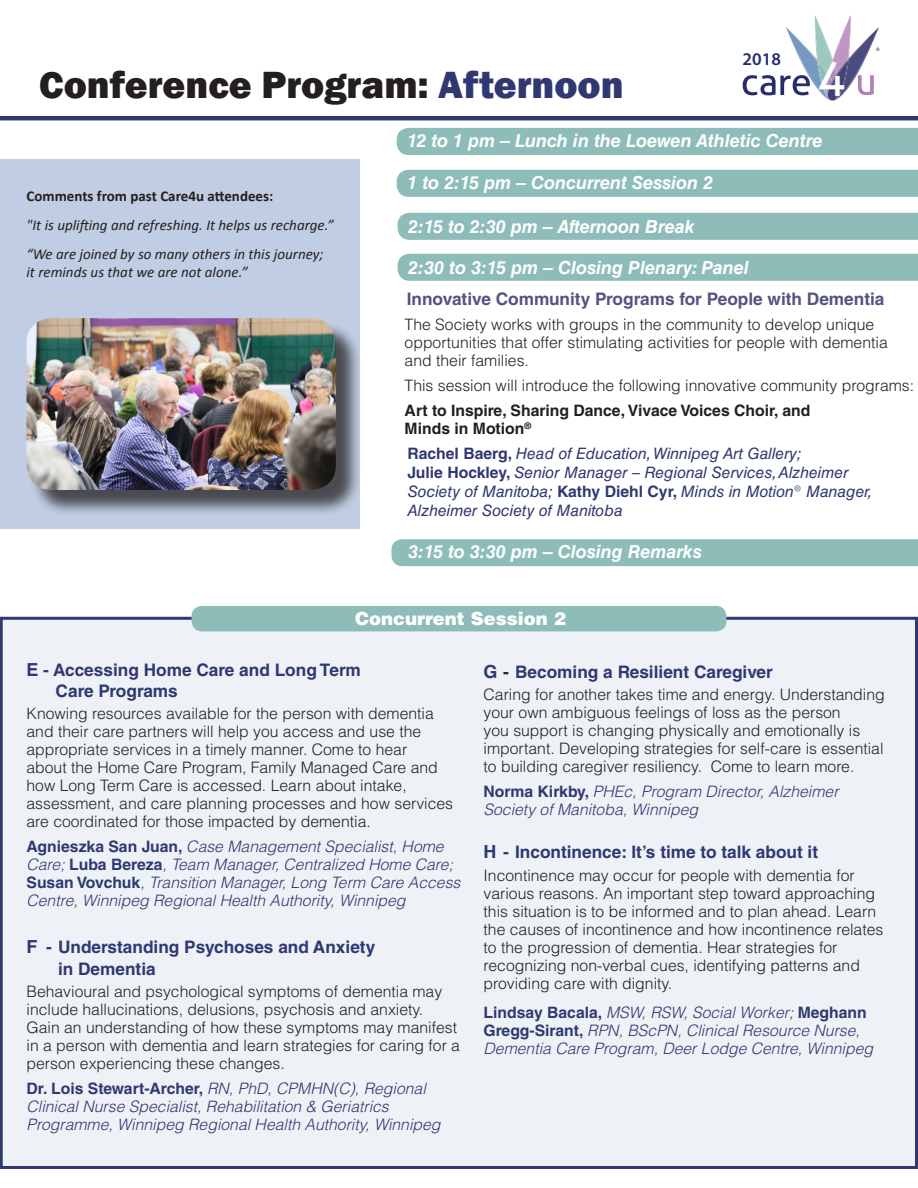
<style>
.page{position:relative;width:918px;height:1188px;background:#fff}
.page>*{position:absolute;margin:0;border:0;box-sizing:border-box;transform-origin:0 0}
.t1{font:47.4px "Aller";color:#fff}
.t2{font:800 39px "Franklin Gothic";color:#231f20}
.Time{font:italic 700 18px "Helvetica LT Std";color:#fff}
.Time-2{font:900 18px "Helvetica LT Std";color:#fff}
.t3{font:600 17.85px "Myriad Pro";color:#262d6a}
.Session_Name{font:700 17.25px/20.7px "Helvetica LT Std";color:#2f3871}
.Presenter_Name{font:700 17.25px "Helvetica LT Std";color:#535383}
.Session_Name-2{font:300 15.75px/18px "Helvetica LT Std";color:#231f20}
.Session_Name-3{font:italic 300 15.75px/18px "Helvetica LT Std";color:#2f3871}
.Presenter_Name-2{font:italic 15.75px/18.9px "Helvetica LT Std";color:#2f3871}
.copy{font:italic 300 15.75px/18px "Helvetica LT Std";color:#2f3871}
.t4{font:700 15.75px/18px "Helvetica LT Std";color:#231f20}
.copy-2{font:italic 15px/18px "Calibri";color:#231f20}
.copy-3{font:700 15px "Calibri";color:#231f20}
.t5{font:10.95px "Myriad Pro";color:#57585a;scale:.9 1}
.s1{color:#2f3871}
.s2{font-weight:700;font-style:normal}
.s3{font-size:18px}
.s4{color:#231f20}
</style>
<div class="page">
<div style="left:1px;top:618px;width:915px;height:549px;background:#eef2f7"></div>
<div style="left:398px;top:254px;width:520px;height:27px;background:#8ebdb9"></div>
<svg style="left:743px;top:15px;width:136px;height:86px"></svg>
<div style="left:0;top:159px;width:359px;height:370px;background:#c0cde3"></div>
<div style="left:192px;top:606px;width:534px;height:25px;background:#8ebdb9;border-radius:11px"></div>
<hr style="left:0;top:116px;width:918px;height:4px;background:#2f3871">
<div style="left:398px;top:213px;width:520px;height:27px;background:#8ebdb9"></div>
<div style="left:397px;top:170px;width:521px;height:27px;background:#8ebdb9"></div>
<div style="left:392px;top:539px;width:526px;height:27px;background:#8ebdb9"></div>
<div style="left:397px;top:128px;width:521px;height:27px;background:#8ebdb9"></div>
<div style="left:30px;top:321px;width:332px;height:195px;background:#231f20;opacity:.75"></div>
<img style="left:27px;top:318px;width:309px;height:172px">
<p class="t2" style="left:39px;top:60px;width:586px">Conference Program: <span class="s1">Afternoon</span></p>
<p class="t3" style="left:743px;top:47px;width:40px">2018</p>
<p class="t1" style="left:817px;top:47px;width:30px">4</p>
<p class="copy-3" style="left:27px;top:187px;width:248px">Comments from past Care4u attendees:</p>
<p class="copy-2" style="left:27px;top:216px;width:309px">"It is uplifting and refreshing. It helps us recharge.”</p>
<p class="copy-2" style="left:27px;top:245px;width:299px">“We are joined by so many others in this journey; it reminds us that we are not alone.”</p>
<p class="Time" style="left:407px;top:130px;width:416px">12 to 1 pm – Lunch in the Loewen Athletic Centre</p>
<p class="Time" style="left:407px;top:171px;width:307px">1 to 2:15 pm – Concurrent Session 2</p>
<p class="Time" style="left:408px;top:216px;width:288px">2:15 to 2:30 pm – Afternoon Break</p>
<p class="Time" style="left:408px;top:256px;width:342px">2:30 to 3:15 pm – Closing Plenary: Panel</p>
<p class="t5" style="left:876px;top:45px;width:6px">®</p>
<p class="Presenter_Name" style="left:407px;top:288px;width:479px">Innovative Community Programs for People with Dementia</p>
<p class="Session_Name-2" style="left:405px;top:316px;width:485px">The Society works with groups in the community to develop unique opportunities that offer stimulating activities for people with dementia and their families.</p>
<p class="Session_Name-2" style="left:405px;top:376px;width:511px">This session will introduce the following innovative community programs:</p>
<p class="t4" style="left:405px;top:401px;width:407px">Art to Inspire, Sharing Dance, Vivace Voices Choir, and<br>Minds in Motion<sup>®</sup></p>
<p class="Presenter_Name-2" style="left:407px;top:444px;width:466px"><span class="s2">Rachel Baerg,</span> Head of Education, Winnipeg Art Gallery;<br><span class="s2">Julie Hockley,</span> Senior Manager – Regional Services, Alzheimer Society of Manitoba; <span class="s2">Kathy Diehl Cyr,</span> Minds in Motion® Manager, Alzheimer Society of Manitoba</p>
<p class="Time" style="left:408px;top:541px;width:295px">3:15 to 3:30 pm – Closing Remarks</p>
<p class="Time-2" style="left:355px;top:607px;width:212px">Concurrent Session 2</p>
<p class="Session_Name" style="left:56px;top:660px;width:307px;text-indent:-29px"><span class="s3">E</span> - Accessing Home Care and Long Term<br>Care Programs</p>
<p class="Session_Name-2" style="left:27px;top:704px;width:428px">Knowing resources available for the person with dementia and their care partners will help you access and use the appropriate services in a timely manner. Come to hear<br>about the Home Care Program, Family Managed Care and how Long Term Care is accessed. Learn about intake, assessment, and care planning processes and how services are coordinated for those impacted by dementia.</p>
<p class="Session_Name-3" style="left:27px;top:837px;width:435px"><span class="s2">Agnieszka San Juan,</span> Case Management Specialist, Home Care; <span class="s2">Luba Bereza</span>, Team Manager, Centralized Home Care; <span class="s2">Susan Vovchuk</span>, Transition Manager, Long Term Care Access Centre, Winnipeg Regional Health Authority, Winnipeg</p>
<p class="Session_Name" style="left:58px;top:936px;width:319px;line-height:21.6px;text-indent:-31px"><span class="s3">F</span> - Understanding Psychoses and Anxiety in Dementia</p>
<p class="Session_Name-2" style="left:27px;top:982px;width:435px">Behavioural and psychological symptoms of dementia may include hallucinations, delusions, psychosis and anxiety.<br>Gain an understanding of how these symptoms may manifest in a person with dementia and learn strategies for caring for a person experiencing these changes.</p>
<p class="Session_Name-3" style="left:27px;top:1079px;width:416px"><span class="s2">Dr. Lois Stewart-Archer,</span> RN, PhD, CPMHN(C), Regional<br>Clinical Nurse Specialist, Rehabilitation &amp; Geriatrics<br>Programme, Winnipeg Regional Health Authority, Winnipeg</p>
<p class="Session_Name" style="left:484px;top:661px;width:291px"><span class="s3">G</span> <span class="s4">-</span> Becoming a Resilient Caregiver</p>
<p class="Session_Name-2" style="left:484px;top:685px;width:403px">Caring for another takes time and energy. Understanding your own ambiguous feelings of loss as the person<br>you support is changing physically and emotionally is important. Developing strategies for self-care is essential to building caregiver resiliency. Come to learn more.</p>
<p class="Session_Name-3" style="left:484px;top:782px;width:356px"><span class="s2">Norma Kirkby,</span> PHEc, Program Director, Alzheimer<br>Society of Manitoba, Winnipeg</p>
<p class="Session_Name" style="left:484px;top:842px;width:336px"><span class="s3">H</span> - Incontinence: It’s time to talk about it</p>
<p class="Session_Name-2" style="left:484px;top:866px;width:401px">Incontinence may occur for people with dementia for various reasons. An important step toward approaching this situation is to be informed and to plan ahead. Learn the causes of incontinence and how incontinence relates to the progression of dementia. Hear strategies for recognizing non-verbal cues, identifying patterns and providing care with dignity.</p>
<p class="copy" style="left:484px;top:1003px;width:391px"><span class="s2">Lindsay Bacala,</span> MSW, RSW, Social Worker; <span class="s2">Meghann<br>Gregg-Sirant,</span> RPN, BScPN, Clinical Resource Nurse,<br>Dementia Care Program, Deer Lodge Centre, Winnipeg</p>
</div>
